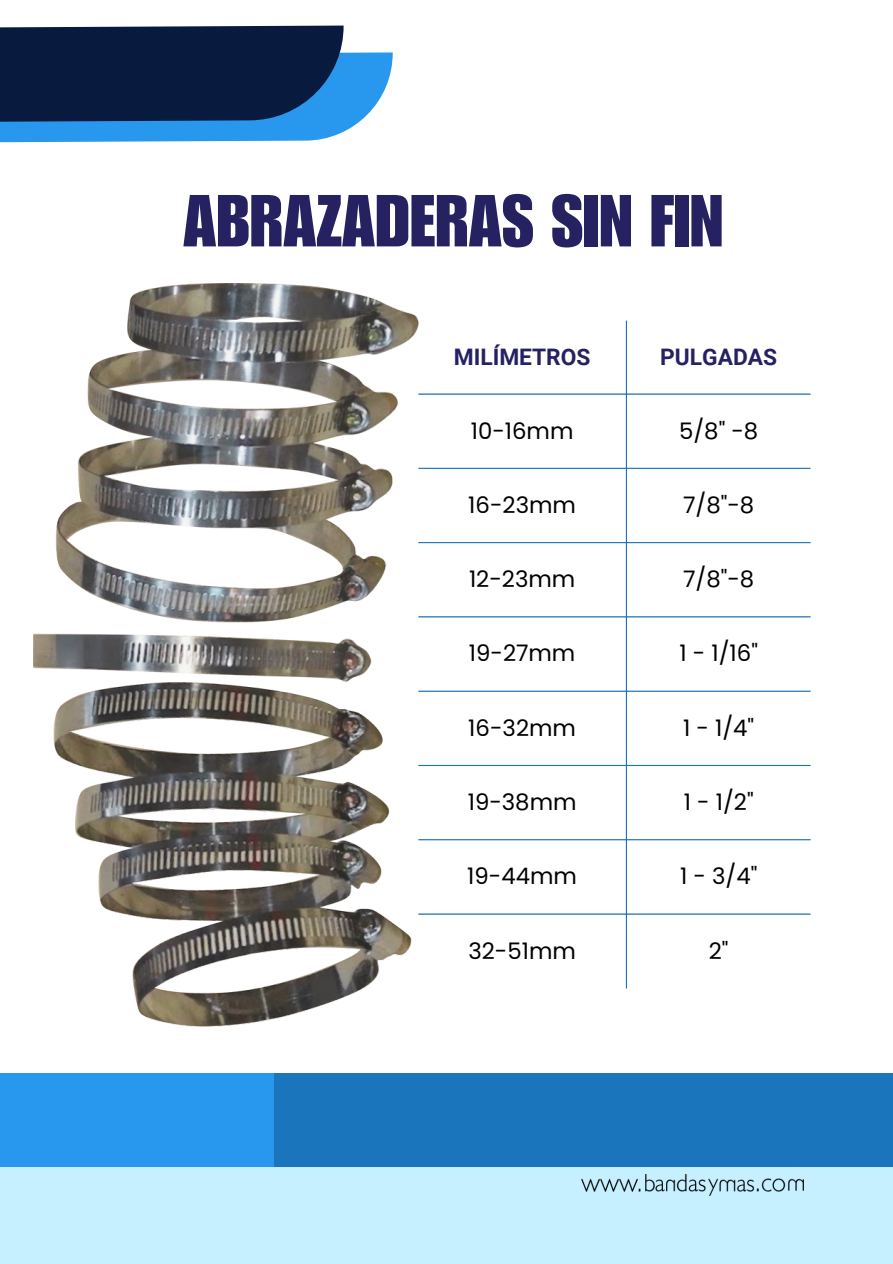
<style>
.page{position:relative;width:893px;height:1264px;background:#fff}
.page>*{position:absolute;margin:0;border:0;box-sizing:border-box;transform-origin:0 0}
.t1{font:72px "Impact LT Std";color:#262262}
.t2{font:22.8px "Poppins";color:#000}
.t3{font:700 22.8px "Roboto";color:#262262}
</style>
<div class="page">
<div style="left:0;top:1073px;width:892px;height:190px;background:#c6f0ff"></div>
<div style="left:0;top:1073px;width:892px;height:93px;background:#1b75bc"></div>
<hr style="left:625px;top:321px;width:2px;height:667px;background:#1b75bc">
<hr style="left:418px;top:393px;width:392px;height:1px;background:#1b75bc">
<hr style="left:418px;top:468px;width:392px;height:1px;background:#1b75bc">
<hr style="left:418px;top:542px;width:392px;height:1px;background:#1b75bc">
<hr style="left:418px;top:616px;width:392px;height:1px;background:#1b75bc">
<hr style="left:418px;top:690px;width:392px;height:1px;background:#1b75bc">
<hr style="left:418px;top:765px;width:392px;height:1px;background:#1b75bc">
<hr style="left:418px;top:839px;width:392px;height:1px;background:#1b75bc">
<hr style="left:418px;top:913px;width:392px;height:1px;background:#1b75bc">
<div style="left:0;top:1073px;width:273px;height:93px;background:#2898ee"></div>
<img style="left:582px;top:1174px;width:221px;height:21px">
<img style="left:33px;top:283px;width:385px;height:743px">
<svg style="left:0;top:26px;width:393px;height:116px;background:#234b7a"></svg>
<p class="t1" style="left:183px;top:195px;width:541px">ABRAZADERAS SIN FIN</p>
<p class="t3" style="left:454px;top:343px;width:138px">MILÍMETROS</p>
<p class="t3" style="left:660px;top:343px;width:118px">PULGADAS</p>
<p class="t2" style="left:470px;top:414px;width:104px">10-16mm</p>
<p class="t2" style="left:679px;top:414px;width:81px">5/8" -8</p>
<p class="t2" style="left:468px;top:489px;width:109px">16-23mm</p>
<p class="t2" style="left:683px;top:489px;width:73px">7/8"-8</p>
<p class="t2" style="left:469px;top:563px;width:108px">12-23mm</p>
<p class="t2" style="left:683px;top:563px;width:73px">7/8"-8</p>
<p class="t2" style="left:469px;top:637px;width:108px">19-27mm</p>
<p class="t2" style="left:679px;top:637px;width:80px">1 - 1/16"</p>
<p class="t2" style="left:468px;top:711px;width:109px">16-32mm</p>
<p class="t2" style="left:683px;top:711px;width:73px">1 - 1/4"</p>
<p class="t2" style="left:467px;top:786px;width:110px">19-38mm</p>
<p class="t2" style="left:683px;top:786px;width:71px">1 - 1/2"</p>
<p class="t2" style="left:467px;top:860px;width:111px">19-44mm</p>
<p class="t2" style="left:680px;top:860px;width:79px">1 - 3/4"</p>
<p class="t2" style="left:468px;top:934px;width:109px">32-51mm</p>
<p class="t2" style="left:708px;top:934px;width:21px">2"</p>
</div>
